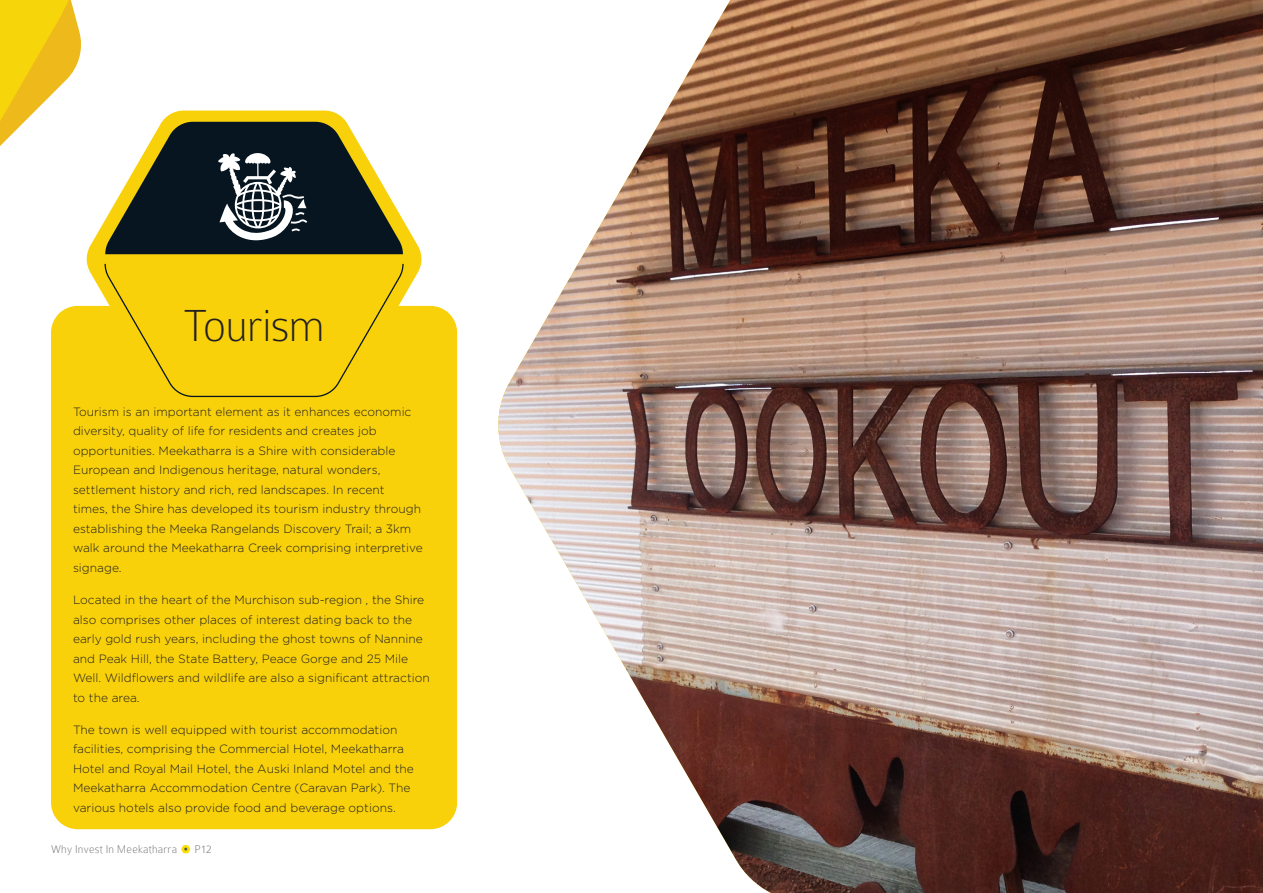
<style>
.page{position:relative;width:1263px;height:893px;background:#fff}
.page>*{position:absolute;margin:0;border:0;box-sizing:border-box;transform-origin:0 0}
.Yellow_Box_Titles{font:100 48px "Colaborate";letter-spacing:-.015em;color:#231f20}
.Body_Text{font:300 12px/19.5px "Gotham";color:#231f20}
.t1{font:100 12px "Colaborate";letter-spacing:.01em;color:#6c6d70}
</style>
<div class="page">
<svg style="left:181px;top:845px;width:9px;height:8px"></svg>
<div style="left:51px;top:306px;width:406px;height:523px;background:#f8d10b;border-radius:27px"></div>
<svg style="left:94px;top:111px;width:329px;height:195px"></svg>
<svg style="left:104px;top:263px;width:300px;height:135px"></svg>
<svg style="left:105px;top:122px;width:298px;height:132px"></svg>
<img style="left:498px;top:0;width:765px;height:893px">
<svg style="left:0;top:0;width:94px;height:830px"></svg>
<p class="Yellow_Box_Titles" style="left:183px;top:301px;width:143px">Tourism</p>
<p class="Body_Text" style="left:73px;top:401px;width:351px">Tourism is an important element as it enhances economic diversity, quality of life for residents and creates job opportunities. Meekatharra is a Shire with considerable European and Indigenous heritage, natural wonders, settlement history and rich, red landscapes. In recent<br>times, the Shire has developed its tourism industry through establishing the Meeka Rangelands Discovery Trail; a 3km walk around the Meekatharra Creek comprising interpretive signage.</p>
<p class="Body_Text" style="left:73px;top:590px;width:358px">Located in the heart of the Murchison sub-region , the Shire also comprises other places of interest dating back to the early gold rush years, including the ghost towns of Nannine and Peak Hill, the State Battery, Peace Gorge and 25 Mile Well. Wildflowers and wildlife are also a significant attraction to the area.</p>
<p class="Body_Text" style="left:73px;top:719px;width:342px">The town is well equipped with tourist accommodation facilities, comprising the Commercial Hotel, Meekatharra Hotel and Royal Mail Hotel, the Auski Inland Motel and the Meekatharra Accommodation Centre (Caravan Park). The various hotels also provide food and beverage options.</p>
<p class="t1" style="left:51px;top:843px;width:128px">Why Invest In Meekatharra</p>
<p class="t1" style="left:194px;top:843px;width:19px">P12</p>
</div>
